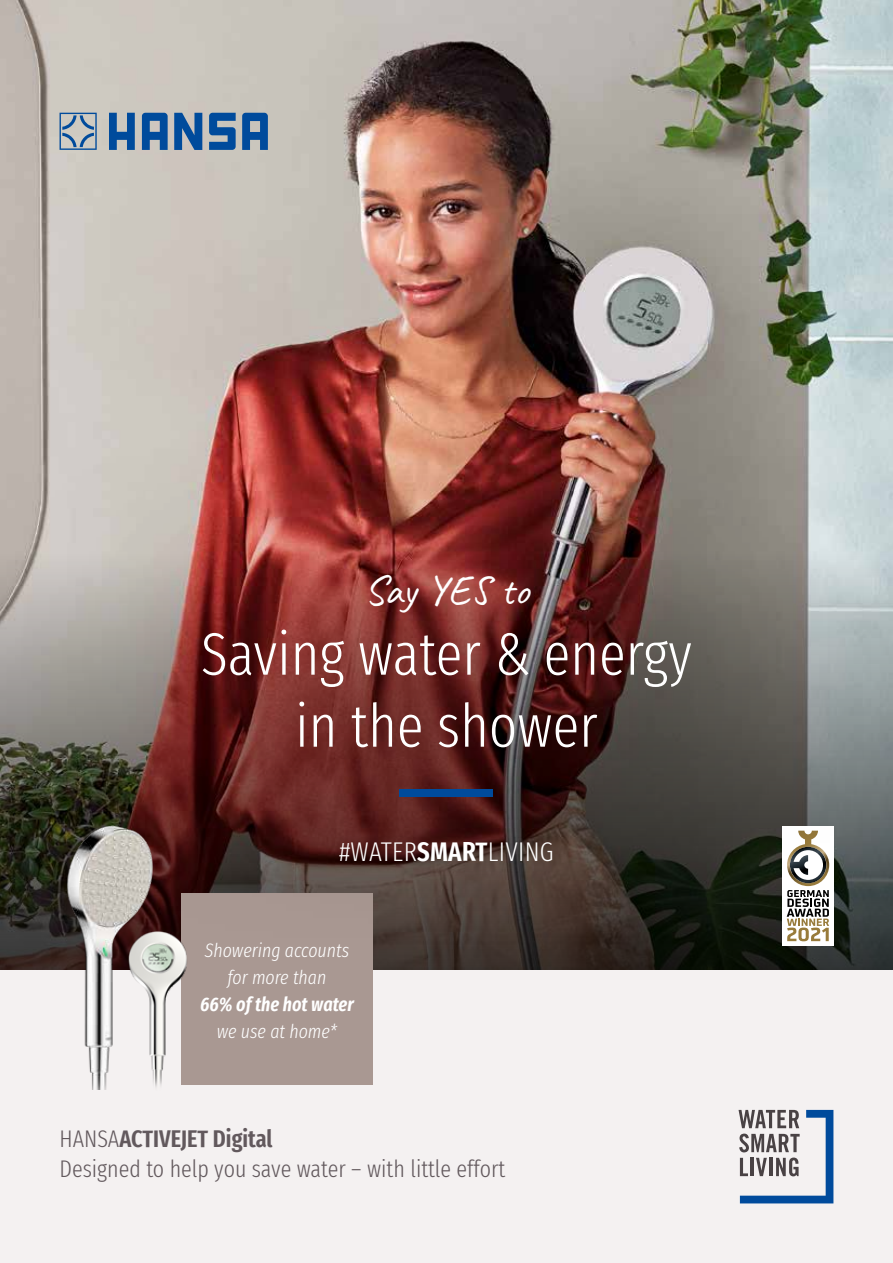
<style>
.page{position:relative;width:893px;height:1263px;background:#f4f1f1}
.page>*{position:absolute;margin:0;border:0;box-sizing:border-box;transform-origin:0 0}
.t1{font:300 extra-condensed 60px/72px "Fira Sans";color:#fff;text-align:center}
.t2{font:42px "Caveat";letter-spacing:-.01em;color:#fff}
.t3{font:300 extra-condensed 27px "Fira Sans";letter-spacing:.01em;color:#fff}
.t4{font:300 extra-condensed 24px/30px "Fira Sans";color:#62595d}
.t5{font:italic 300 extra-condensed 19.5px/27px "Fira Sans";color:#fff;text-align:center}
.t6{font:italic 600 extra-condensed 19.5px "Fira Sans";color:#fff}
.s1{font-weight:600}
</style>
<div class="page">
<img style="left:0;top:0;width:893px;height:553px">
<svg style="left:0;top:553px;width:893px;height:416px;background:#52534e"></svg>
<div style="left:181px;top:893px;width:192px;height:191px;background:#a99892"></div>
<img style="left:29px;top:945px;width:91px;height:144px">
<img style="left:120px;top:945px;width:81px;height:142px">
<div style="left:20px;top:384px;width:852px;height:561px;background:#000;opacity:.65"></div>
<div style="left:323px;top:825px;width:247px;height:54px;background:#000;opacity:.33"></div>
<div style="left:400px;top:789px;width:93px;height:8px;background:#004b9c"></div>
<svg style="left:738px;top:1110px;width:95px;height:93px"></svg>
<svg style="left:60px;top:113px;width:37px;height:37px"></svg>
<svg style="left:174px;top:113px;width:28px;height:37px"></svg>
<svg style="left:109px;top:113px;width:26px;height:37px"></svg>
<svg style="left:209px;top:113px;width:27px;height:37px"></svg>
<svg style="left:142px;top:113px;width:26px;height:37px"></svg>
<svg style="left:242px;top:113px;width:26px;height:37px"></svg>
<h2 class="t2" style="left:364px;top:564px;width:166px">Say YES to</h2>
<h1 class="t1" style="left:201px;top:618px;width:492px">Saving water &amp; energy in the shower</h1>
<p class="t3" style="left:339px;top:833px;width:216px">#WATER<span class="s1">SMART</span>LIVING</p>
<p class="t5" style="left:205px;top:937px;width:146px">Showering accounts for more than</p>
<p class="t6" style="left:200px;top:989px;width:155px">66% of the hot water</p>
<p class="t5" style="left:217px;top:1018px;width:122px">we use at home*</p>
<p class="t4" style="left:60px;top:1123px;width:447px">HANSA<span class="s1">ACTIVEJET Digital<br></span>Designed to help you save water – with little effort</p>
</div>
